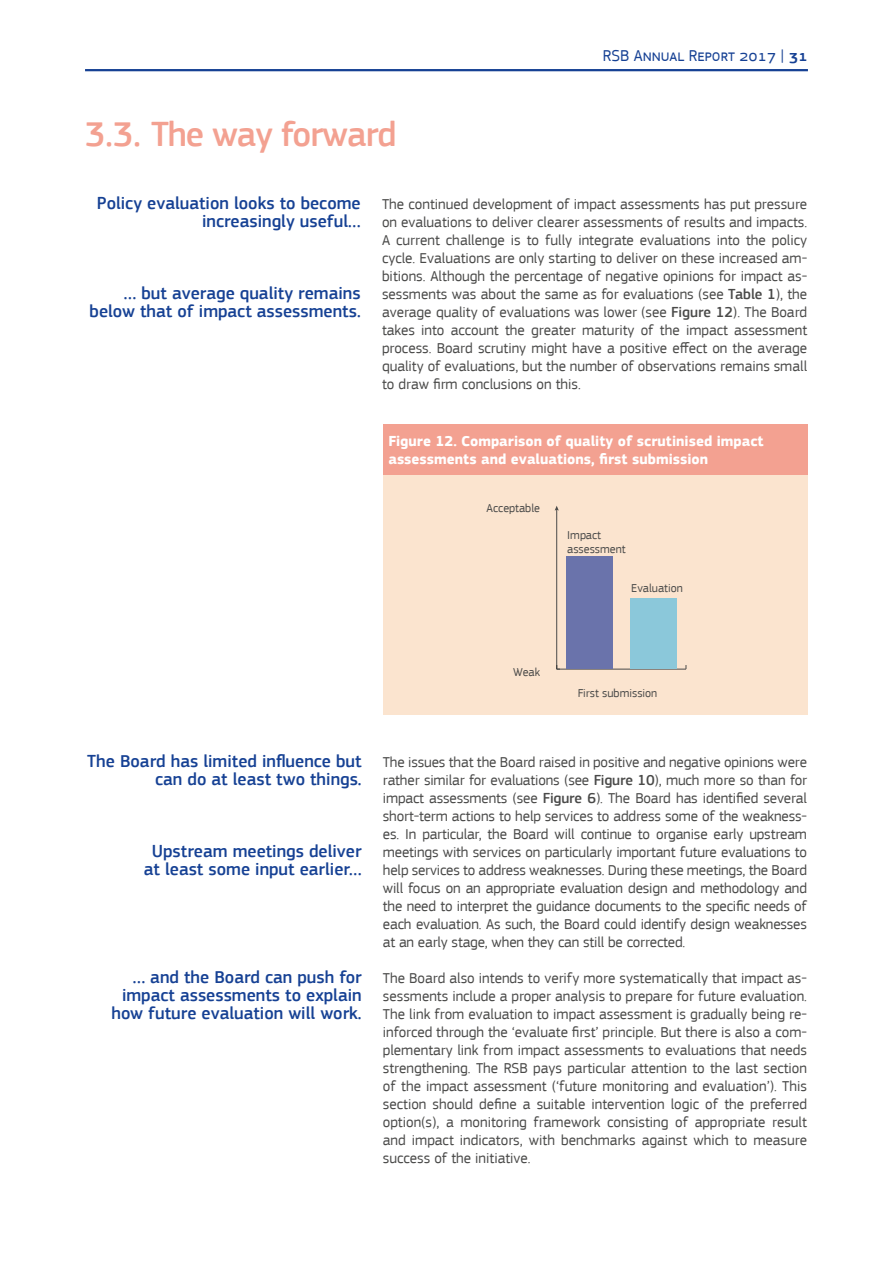
<style>
.page{position:relative;width:893px;height:1263px;background:#fff}
.page>*{position:absolute;margin:0;border:0;box-sizing:border-box;transform-origin:0 0}
.t1{font:500 36px "EC Square Sans Pro";letter-spacing:-.03em;color:#f3a191}
.t2{font:500 18px/18px "EC Square Sans Pro";color:#164194;text-align:right}
.t3{font:16.5px "EC Square Sans Pro";color:#164194}
.t4{font:15px/18px "EC Square Sans Pro";color:#4a4a49;text-align:justify}
.t5{font:700 15px/18px "EC Square Sans Pro";color:#fff}
.t6{font:12px/13.5px "EC Square Sans Pro";color:#4a4a49}
.s1{font-weight:500}
</style>
<div class="page">
<div style="left:383px;top:460px;width:424px;height:255px;background:#fbe4cf"></div>
<div style="left:383px;top:424px;width:424px;height:51px;background:#f3a191"></div>
<hr style="left:557px;top:669px;width:129px;height:1px;background:#4a4a49">
<hr style="left:556px;top:509px;width:1px;height:160px;background:#4a4a49">
<svg style="left:555px;top:506px;width:4px;height:5px"></svg>
<div style="left:566px;top:556px;width:46px;height:113px;background:#6a73ab"></div>
<div style="left:630px;top:599px;width:47px;height:70px;background:#8bc8da"></div>
<hr style="left:85px;top:69px;width:723px;height:2px;background:#164194">
<h1 class="t1" style="left:85px;top:113px;width:313px">3.3. The way forward</h1>
<p class="t3" style="left:603px;top:46px;width:207px">RSB Annual Report 2017 | <span class="s1">31</span></p>
<p class="t2" style="left:97px;top:194px;width:265px">Policy evaluation looks to become increasingly useful…</p>
<p class="t2" style="left:90px;top:284px;width:273px">… but average quality remains below that of impact assessments.</p>
<p class="t4" style="left:382px;top:195px;width:427px">The continued development of impact assessments has put pressure on evaluations to deliver clearer assessments of results and impacts.<br>A current challenge is to fully integrate evaluations into the policy cycle. Evaluations are only starting to deliver on these increased am&shy;bitions. Although the percentage of negative opinions for impact as&shy;sessments was about the same as for evaluations (see <span class="s1">Table 1</span>), the average quality of evaluations was lower (see <span class="s1">Figure 12</span>). The Board takes into account the greater maturity of the impact assessment process. Board scrutiny might have a positive effect on the average quality of evaluations, but the number of observations remains small to draw firm conclusions on this.</p>
<p class="t5" style="left:388px;top:432px;width:377px">Figure 12. Comparison of quality of scrutinised impact assessments and evaluations, first submission</p>
<p class="t6" style="left:487px;top:502px;width:55px">Acceptable</p>
<p class="t6" style="left:567px;top:528px;width:60px">Impact assessment</p>
<p class="t6" style="left:631px;top:581px;width:53px">Evaluation</p>
<p class="t6" style="left:513px;top:665px;width:28px">Weak</p>
<p class="t6" style="left:578px;top:687px;width:81px">First submission</p>
<p class="t2" style="left:87px;top:752px;width:276px">The Board has limited influence but can do at least two things.</p>
<p class="t2" style="left:144px;top:842px;width:219px;text-align:center">Upstream meetings deliver at least some input earlier…</p>
<p class="t2" style="left:111px;top:968px;width:252px">… and the Board can push for impact assessments to explain how future evaluation will work.</p>
<p class="t4" style="left:383px;top:753px;width:426px">The issues that the Board raised in positive and negative opinions were rather similar for evaluations (see <span class="s1">Figure 10</span>), much more so than for impact assessments (see <span class="s1">Figure 6</span>). The Board has identified several short-term actions to help services to address some of the weakness&shy;es. In particular, the Board will continue to organise early upstream meetings with services on particularly important future evaluations to help services to address weaknesses. During these meetings, the Board will focus on an appropriate evaluation design and methodology and the need to interpret the guidance documents to the specific needs of each evaluation. As such, the Board could identify design weaknesses at an early stage, when they can still be corrected.</p>
<p class="t4" style="left:383px;top:969px;width:426px">The Board also intends to verify more systematically that impact as&shy;sessments include a proper analysis to prepare for future evaluation.<br>The link from evaluation to impact assessment is gradually being re&shy;inforced through the ‘evaluate first’ principle. But there is also a com&shy;plementary link from impact assessments to evaluations that needs strengthening. The RSB pays particular attention to the last section of the impact assessment (‘future monitoring and evaluation’). This section should define a suitable intervention logic of the preferred option(s), a monitoring framework consisting of appropriate result and impact indicators, with benchmarks against which to measure success of the initiative.</p>
</div>
